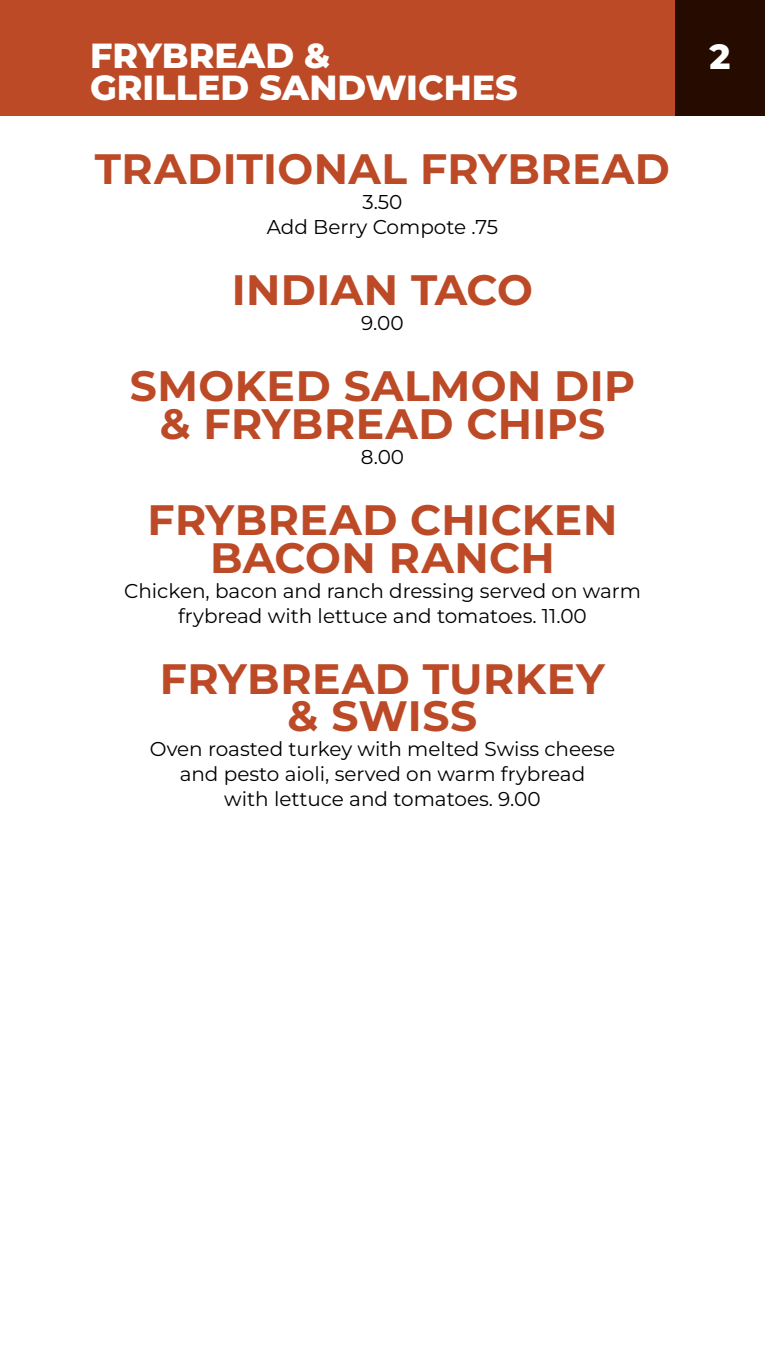
<style>
.page{position:relative;width:765px;height:1350px;background:#fff}
.page>*{position:absolute;margin:0;border:0;box-sizing:border-box;transform-origin:0 0}
.t1{font:700 42.5px/37.5px "Montserrat";letter-spacing:.01em;color:#bc4a27;text-align:center}
.t2{font:800 35px "Montserrat";color:#fff}
.t3{font:800 34.75px/32.5px "Montserrat";color:#fff}
.t4{font:20px/25px "Montserrat";color:#000;text-align:center}
</style>
<div class="page">
<div style="left:0;top:0;width:765px;height:115px;background:#bc4a27"></div>
<div style="left:675px;top:0;width:90px;height:115px;background:#260c00"></div>
<h3 class="t3" style="left:90px;top:37px;width:429px">FRYBREAD &amp;<br>GRILLED SANDWICHES</h3>
<h2 class="t2" style="left:710px;top:31px;width:22px">2</h2>
<h1 class="t1" style="left:95px;top:149px;width:576px">TRADITIONAL FRYBREAD</h1>
<p class="t4" style="left:267px;top:189px;width:233px">3.50<br>Add Berry Compote .75</p>
<h1 class="t1" style="left:232px;top:270px;width:303px">INDIAN TACO</h1>
<p class="t4" style="left:361px;top:310px;width:44px">9.00</p>
<h1 class="t1" style="left:130px;top:366px;width:507px">SMOKED SALMON DIP &amp; FRYBREAD CHIPS</h1>
<p class="t4" style="left:361px;top:444px;width:45px">8.00</p>
<h1 class="t1" style="left:148px;top:500px;width:471px">FRYBREAD CHICKEN<br>BACON RANCH</h1>
<p class="t4" style="left:124px;top:578px;width:518px">Chicken, bacon and ranch dressing served on warm frybread with lettuce and tomatoes. 11.00</p>
<h1 class="t1" style="left:160px;top:659px;width:447px">FRYBREAD TURKEY &amp; SWISS</h1>
<p class="t4" style="left:150px;top:736px;width:467px">Oven roasted turkey with melted Swiss cheese and pesto aioli, served on warm frybread<br>with lettuce and tomatoes. 9.00</p>
</div>
